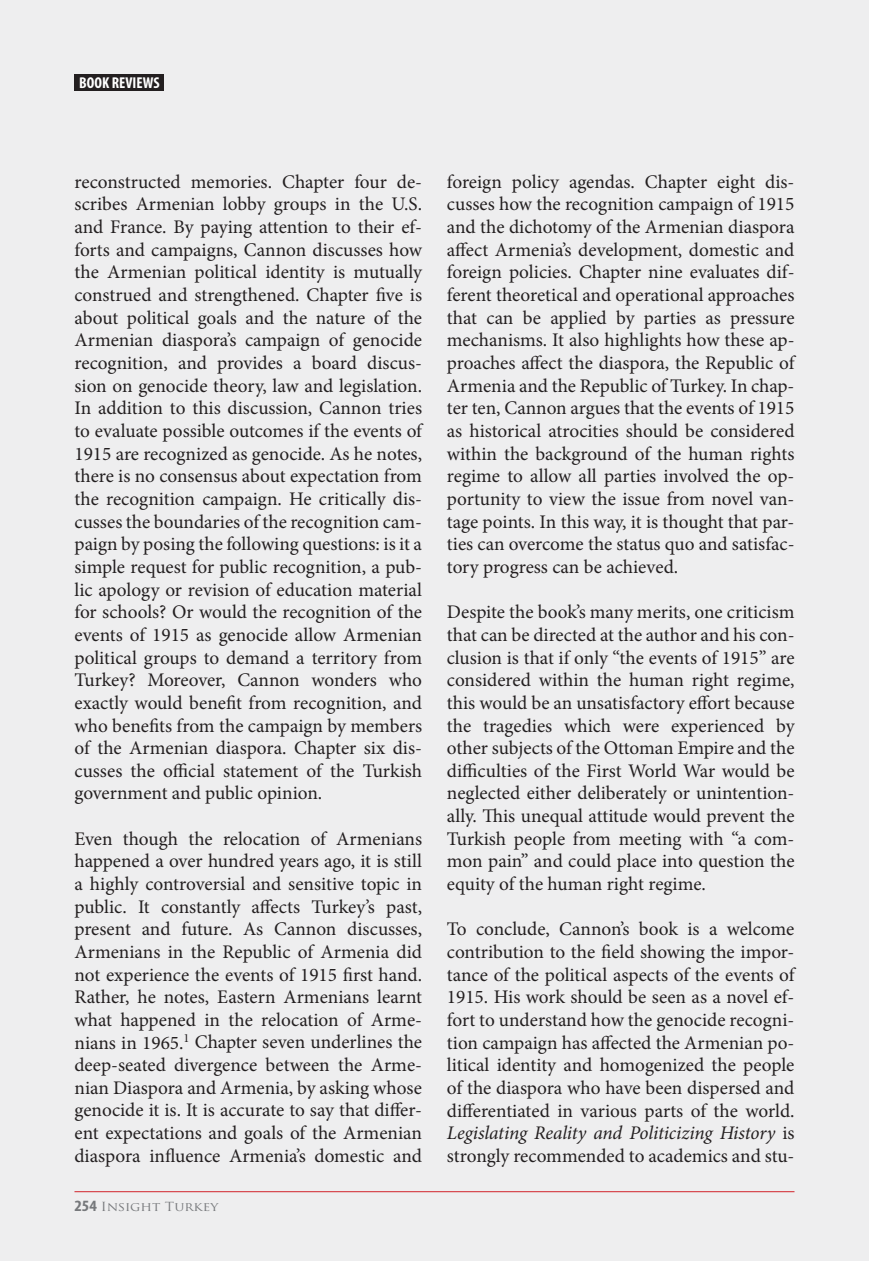
<style>
.page{position:relative;width:869px;height:1261px;background:#fff}
.page>*{position:absolute;margin:0;border:0;box-sizing:border-box;transform-origin:0 0}
.t1{font:19.25px/22.6px "Minion Pro";color:#231f20;text-align:justify}
.t2{font:700 condensed 15.75px "Myriad Pro";color:#fff}
.t3{font:12.25px "Trajan Pro";color:#76787b;scale:1.11 1}
.s1{font-family:"Myriad Pro";font-weight:700;font-stretch:condensed;font-size:15.75px}
.s2{font-style:italic}
</style>
<div class="page">
<div style="left:0;top:0;width:868px;height:1260px;background:#eeeeef"></div>
<div style="left:74px;top:74px;width:90px;height:17px;background:#231f20"></div>
<hr style="left:74px;top:1190px;width:720px;height:1px;background:#d1232a">
<p class="t2" style="left:79px;top:73px;width:82px">BOOK REVIEWS</p>
<p class="t1" style="left:74px;top:170px;width:349px">reconstructed memories. Chapter four de&shy;scribes Armenian lobby groups in the U.S. and France. By paying attention to their ef&shy;forts and campaigns, Cannon discusses how the Armenian political identity is mutually construed and strengthened. Chapter five is about political goals and the nature of the Armenian diaspora’s campaign of genocide recognition, and provides a board discus&shy;sion on genocide theory, law and legislation.<br>In addition to this discussion, Cannon tries to evaluate possible outcomes if the events of 1915 are recognized as genocide. As he notes, there is no consensus about expectation from the recognition campaign. He critically dis&shy;cusses the boundaries of the recognition cam&shy;paign by posing the following questions: is it a simple request for public recognition, a pub&shy;lic apology or revision of education material for schools? Or would the recognition of the events of 1915 as genocide allow Armenian political groups to demand a territory from Turkey? Moreover, Cannon wonders who exactly would benefit from recognition, and who benefits from the campaign by members of the Armenian diaspora. Chapter six dis&shy;cusses the official statement of the Turkish government and public opinion.</p>
<p class="t1" style="left:74px;top:827px;width:349px">Even though the relocation of Armenians happened a over hundred years ago, it is still a highly controversial and sensitive topic in public. It constantly affects Turkey’s past, present and future. As Cannon discusses, Armenians in the Republic of Armenia did not experience the events of 1915 first hand.<br>Rather, he notes, Eastern Armenians learnt what happened in the relocation of Arme&shy;nians in 1965.<sup>1</sup> Chapter seven underlines the deep-seated divergence between the Arme&shy;nian Diaspora and Armenia, by asking whose genocide it is. It is accurate to say that differ&shy;ent expectations and goals of the Armenian diaspora influence Armenia’s domestic and</p>
<p class="t3" style="left:74px;top:1198px;width:131px"><span class="s1">254</span> Insight Turkey</p>
<p class="t1" style="left:446px;top:170px;width:349px">foreign policy agendas. Chapter eight dis&shy;cusses how the recognition campaign of 1915 and the dichotomy of the Armenian diaspora affect Armenia’s development, domestic and foreign policies. Chapter nine evaluates dif&shy;ferent theoretical and operational approaches that can be applied by parties as pressure mechanisms. It also highlights how these ap&shy;proaches affect the diaspora, the Republic of Armenia and the Republic of Turkey. In chap&shy;ter ten, Cannon argues that the events of 1915 as historical atrocities should be considered within the background of the human rights regime to allow all parties involved the op&shy;portunity to view the issue from novel van&shy;tage points. In this way, it is thought that par&shy;ties can overcome the status quo and satisfac&shy;tory progress can be achieved.</p>
<p class="t1" style="left:446px;top:600px;width:349px">Despite the book’s many merits, one criticism that can be directed at the author and his con&shy;clusion is that if only “the events of 1915” are considered within the human right regime, this would be an unsatisfactory effort because the tragedies which were experienced by other subjects of the Ottoman Empire and the difficulties of the First World War would be neglected either deliberately or unintention&shy;ally. This unequal attitude would prevent the Turkish people from meeting with “a com&shy;mon pain” and could place into question the equity of the human right regime.</p>
<p class="t1" style="left:446px;top:917px;width:349px">To conclude, Cannon’s book is a welcome contribution to the field showing the impor&shy;tance of the political aspects of the events of 1915. His work should be seen as a novel ef&shy;fort to understand how the genocide recogni&shy;tion campaign has affected the Armenian po&shy;litical identity and homogenized the people of the diaspora who have been dispersed and differentiated in various parts of the world.<br><span class="s2">Legislating Reality and Politicizing History</span> is strongly recommended to academics and stu-</p>
</div>
